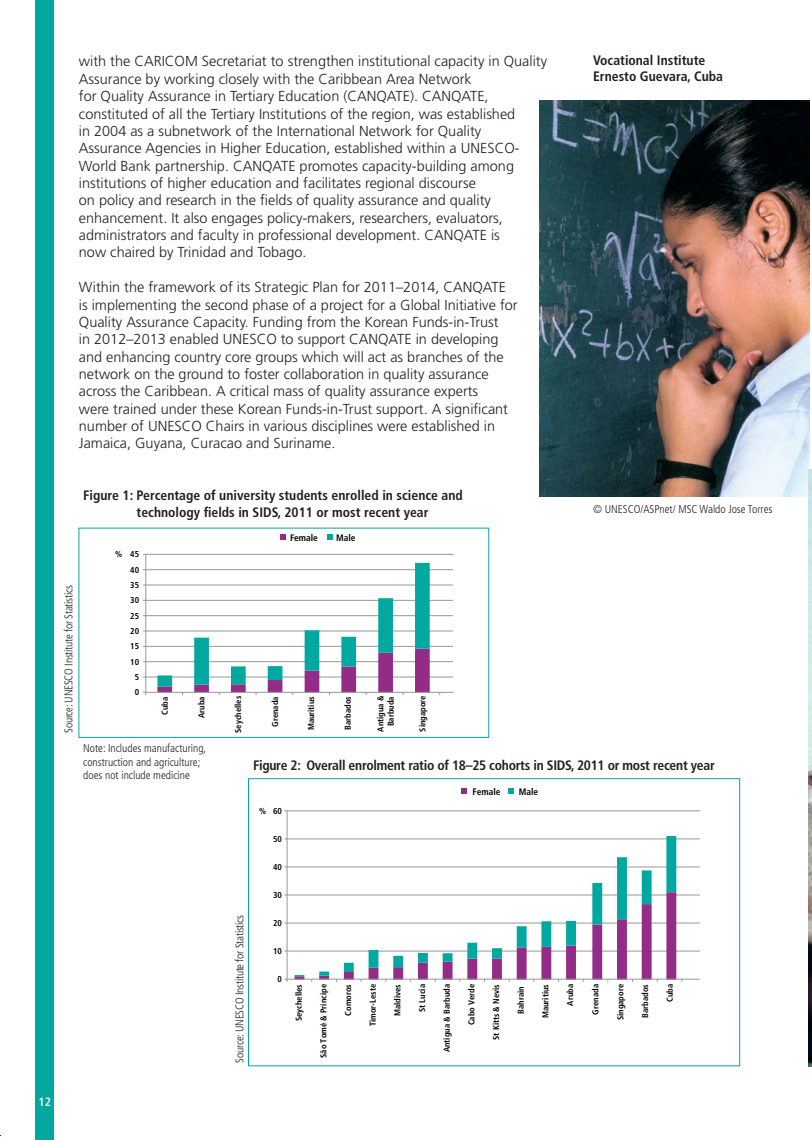
<style>
.page{position:relative;width:812px;height:1140px;background:#fff}
.page>*{position:absolute;margin:0;border:0;box-sizing:border-box;transform-origin:0 0}
.t1{font:300 14.4px/17.4px "Frutiger";color:#231f20}
.t2{font:700 condensed 13.65px/16.4px "Frutiger LT Std";color:#231f20}
.t3{font:700 condensed 13.65px "Frutiger LT Std";letter-spacing:-.02em;color:#231f20}
.t4{font:700 condensed 12px "Frutiger LT Std";color:#f0ecdf}
.t5{font:300 condensed 11.25px/13.5px "Frutiger LT Std";color:#231f20}
.t6{font:300 condensed 11.25px "Frutiger LT Std";letter-spacing:-.02em;color:#231f20}
.t7{font:700 condensed 9.45px "Frutiger LT Std";color:#020303}
.t8{font:700 condensed 9.3px "Frutiger LT Std";color:#020303}
.t9{font:700 condensed 8.55px/10.2px "Frutiger LT Std";color:#020303;text-align:center}
</style>
<div class="page">
<div style="left:36px;top:0;width:18px;height:1140px;background:#00a8a0"></div>
<hr style="left:146px;top:677px;width:307px;height:1px;background:#979797">
<hr style="left:146px;top:661px;width:307px;height:1px;background:#979797">
<hr style="left:146px;top:646px;width:307px;height:1px;background:#979797">
<hr style="left:146px;top:631px;width:307px;height:1px;background:#979797">
<hr style="left:146px;top:615px;width:307px;height:1px;background:#979797">
<hr style="left:146px;top:600px;width:307px;height:1px;background:#979797">
<hr style="left:146px;top:585px;width:307px;height:1px;background:#979797">
<hr style="left:146px;top:569px;width:307px;height:1px;background:#979797">
<hr style="left:146px;top:554px;width:308px;height:1px;background:#979797">
<hr style="left:145px;top:554px;width:1px;height:138px;background:#979797">
<hr style="left:146px;top:692px;width:308px;height:1px;background:#979797">
<svg style="left:157px;top:563px;width:273px;height:132px"></svg>
<svg style="left:280px;top:534px;width:6px;height:6px"></svg>
<svg style="left:327px;top:534px;width:5px;height:6px"></svg>
<div style="left:79px;top:528px;width:410px;height:210px;border:1px solid #00a8a0"></div>
<hr style="left:287px;top:951px;width:413px;height:1px;background:#979797">
<hr style="left:287px;top:923px;width:413px;height:1px;background:#979797">
<hr style="left:287px;top:895px;width:413px;height:1px;background:#979797">
<hr style="left:287px;top:867px;width:413px;height:1px;background:#979797">
<hr style="left:287px;top:839px;width:413px;height:1px;background:#979797">
<hr style="left:287px;top:811px;width:413px;height:1px;background:#979797">
<svg style="left:295px;top:836px;width:381px;height:56px"></svg>
<hr style="left:287px;top:811px;width:1px;height:168px;background:#979797">
<hr style="left:287px;top:979px;width:413px;height:1px;background:#979797">
<svg style="left:295px;top:892px;width:381px;height:90px"></svg>
<svg style="left:461px;top:789px;width:6px;height:5px"></svg>
<svg style="left:508px;top:789px;width:5px;height:5px"></svg>
<div style="left:248px;top:778px;width:492px;height:288px;border:1px solid #00a8a0"></div>
<img style="left:540px;top:100px;width:269px;height:396px">
<img style="left:808px;top:469px;width:4px;height:597px">
<p class="t1" style="left:79px;top:54px;width:470px">with the CARICOM Secretariat to strengthen institutional capacity in Quality Assurance by working closely with the Caribbean Area Network<br>for Quality Assurance in Tertiary Education (CANQATE). CANQATE, constituted of all the Tertiary Institutions of the region, was established<br>in 2004 as a subnetwork of the International Network for Quality Assurance Agencies in Higher Education, established within a UNESCO-World Bank partnership. CANQATE promotes capacity-building among institutions of higher education and facilitates regional discourse<br>on policy and research in the fields of quality assurance and quality enhancement. It also engages policy-makers, researchers, evaluators, administrators and faculty in professional development. CANQATE is<br>now chaired by Trinidad and Tobago.</p>
<p class="t1" style="left:79px;top:280px;width:440px">Within the framework of its Strategic Plan for 2011–2014, CANQATE is implementing the second phase of a project for a Global Initiative for Quality Assurance Capacity. Funding from the Korean Funds-in-Trust<br>in 2012–2013 enabled UNESCO to support CANQATE in developing and enhancing country core groups which will act as branches of the network on the ground to foster collaboration in quality assurance across the Caribbean. A critical mass of quality assurance experts<br>were trained under these Korean Funds-in-Trust support. A significant number of UNESCO Chairs in various disciplines were established in Jamaica, Guyana, Curacao and Suriname.</p>
<p class="t2" style="left:593px;top:53px;width:132px">Vocational Institute<br>Ernesto Guevara, Cuba</p>
<p class="t6" style="left:64px;top:733px;width:150px;rotate:-90deg">Source: UNESCO Institute for Statistics</p>
<p class="t2" style="left:137px;top:488px;width:328px;text-indent:-53px">Figure 1: Percentage of university students enrolled in science and technology fields in SIDS, 2011 or most recent year</p>
<p class="t9" style="left:115px;top:550px;width:9px">%</p>
<p class="t9" style="left:130px;top:550px;width:10px">45</p>
<p class="t9" style="left:130px;top:565px;width:10px">40</p>
<p class="t9" style="left:130px;top:580px;width:10px">35</p>
<p class="t9" style="left:130px;top:596px;width:10px">30</p>
<p class="t9" style="left:130px;top:611px;width:10px">25</p>
<p class="t9" style="left:130px;top:626px;width:10px">20</p>
<p class="t9" style="left:130px;top:642px;width:10px">15</p>
<p class="t9" style="left:130px;top:657px;width:10px">10</p>
<p class="t9" style="left:135px;top:672px;width:6px">5</p>
<p class="t9" style="left:135px;top:688px;width:6px">0</p>
<p class="t8" style="left:290px;top:534px;width:29px">Female</p>
<p class="t8" style="left:336px;top:534px;width:21px">Male</p>
<p class="t9" style="left:160px;top:715px;width:19px;rotate:-90deg">Cuba</p>
<p class="t9" style="left:197px;top:718px;width:23px;rotate:-90deg">Aruba</p>
<p class="t9" style="left:234px;top:733px;width:38px;rotate:-90deg">Seychelles</p>
<p class="t9" style="left:271px;top:727px;width:32px;rotate:-90deg">Grenada</p>
<p class="t9" style="left:307px;top:730px;width:35px;rotate:-90deg">Mauritius</p>
<p class="t9" style="left:343px;top:730px;width:35px;rotate:-90deg">Barbados</p>
<p class="t9" style="left:376px;top:732px;width:37px;rotate:-90deg">Antigua &amp;<br>Barbuda</p>
<p class="t9" style="left:418px;top:732px;width:38px;rotate:-90deg">Singapore</p>
<p class="t5" style="left:593px;top:503px;width:181px">© UNESCO/ASPnet/ MSC Waldo Jose Torres</p>
<p class="t5" style="left:83px;top:742px;width:124px">Note: Includes manufacturing, construction and agriculture; does not include medicine</p>
<p class="t6" style="left:235px;top:1063px;width:150px;rotate:-90deg">Source: UNESCO Institute for Statistics</p>
<p class="t3" style="left:253px;top:760px;width:463px">Figure 2: Overall enrolment ratio of 18–25 cohorts in SIDS, 2011 or most recent year</p>
<p class="t9" style="left:259px;top:806px;width:9px">%</p>
<p class="t9" style="left:273px;top:806px;width:10px">60</p>
<p class="t9" style="left:273px;top:834px;width:10px">50</p>
<p class="t9" style="left:273px;top:862px;width:10px">40</p>
<p class="t9" style="left:273px;top:890px;width:10px">30</p>
<p class="t9" style="left:273px;top:918px;width:10px">20</p>
<p class="t9" style="left:273px;top:946px;width:10px">10</p>
<p class="t9" style="left:278px;top:974px;width:6px">0</p>
<p class="t7" style="left:472px;top:787px;width:30px">Female</p>
<p class="t7" style="left:519px;top:787px;width:21px">Male</p>
<p class="t9" style="left:294px;top:1021px;width:39px;rotate:-90deg">Seychelles</p>
<p class="t9" style="left:319px;top:1058px;width:75px;rotate:-90deg">São Tomé &amp; Príncipe</p>
<p class="t9" style="left:344px;top:1016px;width:33px;rotate:-90deg">Comoros</p>
<p class="t9" style="left:368px;top:1026px;width:44px;rotate:-90deg">Timor-Leste</p>
<p class="t9" style="left:393px;top:1016px;width:34px;rotate:-90deg">Maldives</p>
<p class="t9" style="left:418px;top:1012px;width:29px;rotate:-90deg">St Lucia</p>
<p class="t9" style="left:442px;top:1052px;width:70px;rotate:-90deg">Antigua &amp; Barbuda</p>
<p class="t9" style="left:467px;top:1025px;width:43px;rotate:-90deg">Cabo Verde</p>
<p class="t9" style="left:492px;top:1040px;width:57px;rotate:-90deg">St Kitts &amp; Nevis</p>
<p class="t9" style="left:516px;top:1014px;width:29px;rotate:-90deg">Bahrain</p>
<p class="t9" style="left:541px;top:1018px;width:36px;rotate:-90deg">Mauritius</p>
<p class="t9" style="left:566px;top:1006px;width:23px;rotate:-90deg">Aruba</p>
<p class="t9" style="left:591px;top:1015px;width:32px;rotate:-90deg">Grenada</p>
<p class="t9" style="left:616px;top:1020px;width:38px;rotate:-90deg">Singapore</p>
<p class="t9" style="left:641px;top:1018px;width:35px;rotate:-90deg">Barbados</p>
<p class="t9" style="left:665px;top:1002px;width:20px;rotate:-90deg">Cuba</p>
<p class="t4" style="left:38px;top:1097px;width:14px">12</p>
</div>
